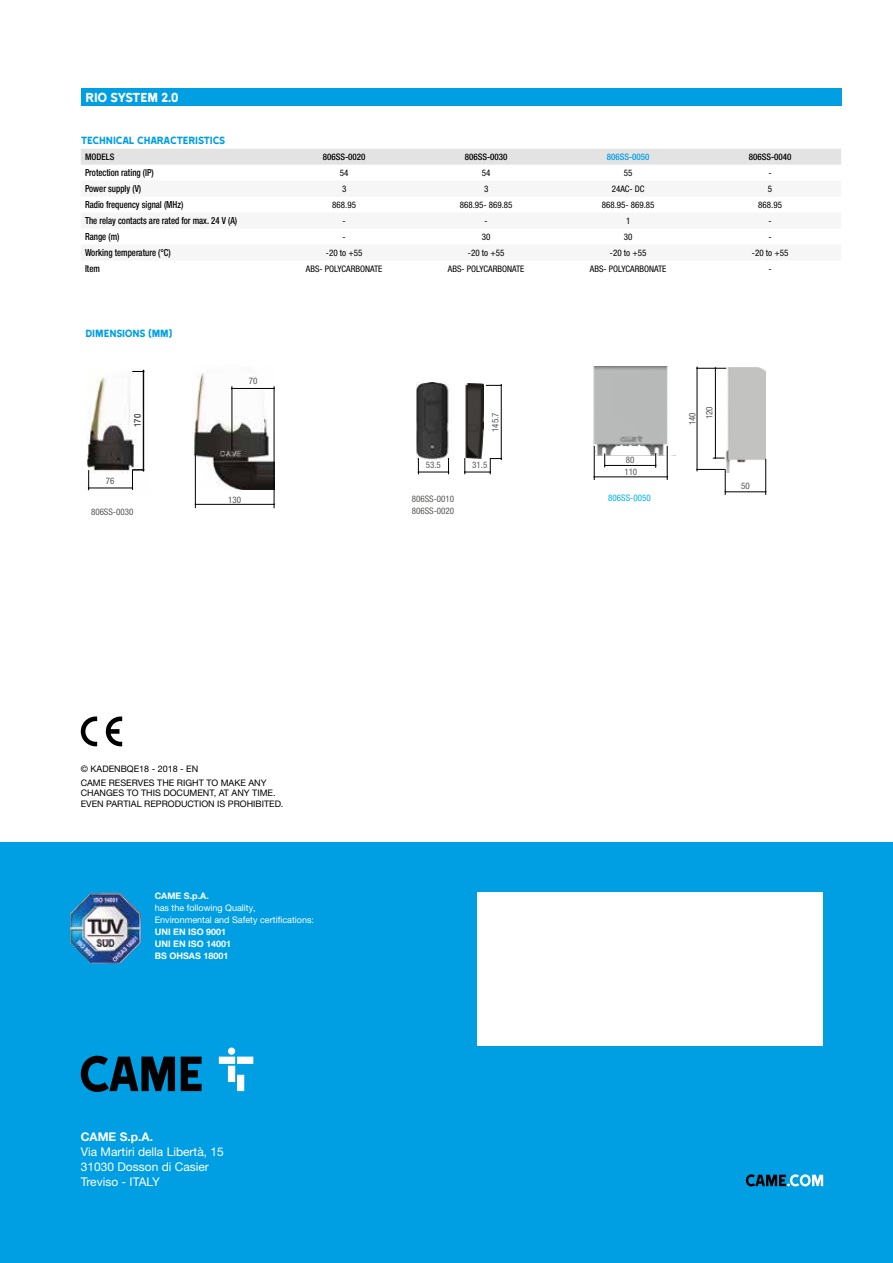
<style>
.page{position:relative;width:893px;height:1263px;background:#fff}
.page>*{position:absolute;margin:0;border:0;box-sizing:border-box;transform-origin:0 0}
.t1{font:15px "Came Type";letter-spacing:-.03em;color:#fff}
.t2{font:12px/15px "Helvetica Neue LTW1 G";color:#fff}
.t3{font:12px "Came Type";letter-spacing:-.025em;color:#009fe3}
.t4{font:700 12px "Helvetica Neue LTW1 G";color:#fff}
.t5{font:500 condensed 9.75px "Helvetica Neue LTW1 G";color:#000;scale:.9 1}
.t6{font:condensed 9px "Helvetica Neue LTW1 G";color:#000}
.t7{font:9px/13.5px "Helvetica Neue LTW1 G";color:#000}
.t8{font:condensed 9px/16.8px "Helvetica Neue LTW1 G";color:#575756}
.t9{font:9px/12px "Helvetica Neue LTW1 G";color:#fff}
.t10{font:700 9px/12px "Helvetica Neue LTW1 G";color:#fff}
.t11{font:500 condensed 9px "Helvetica Neue LTW1 G";color:#000}
.t12{font:500 condensed 9px "Helvetica Neue LTW1 G";color:#009fe3}
.t13{font:condensed 9px "Helvetica Neue LTW1 G";color:#00b1eb}
</style>
<div class="page">
<div style="left:0;top:842px;width:893px;height:421px;background:#009fe3"></div>
<svg style="left:746px;top:1174px;width:77px;height:12px"></svg>
<svg style="left:81px;top:1056px;width:121px;height:36px"></svg>
<svg style="left:219px;top:1047px;width:34px;height:44px"></svg>
<div style="left:477px;top:893px;width:346px;height:153px;background:#fff"></div>
<svg style="left:81px;top:716px;width:16px;height:30px"></svg>
<svg style="left:106px;top:716px;width:16px;height:30px"></svg>
<div style="left:81px;top:149px;width:760px;height:16px;background:#e3e3e3"></div>
<div style="left:81px;top:89px;width:761px;height:17px;background:#009fe3"></div>
<img style="left:70px;top:893px;width:71px;height:70px">
<img style="left:87px;top:370px;width:58px;height:121px">
<img style="left:193px;top:373px;width:81px;height:116px">
<img style="left:416px;top:382px;width:34px;height:81px">
<img style="left:465px;top:384px;width:19px;height:74px">
<img style="left:593px;top:367px;width:82px;height:113px">
<img style="left:700px;top:368px;width:65px;height:104px">
<hr style="left:605px;top:465px;width:51px;height:1px;background:#000">
<hr style="left:594px;top:477px;width:73px;height:1px;background:#000">
<hr style="left:418px;top:472px;width:31px;height:1px;background:#000">
<hr style="left:89px;top:488px;width:43px;height:1px;background:#000">
<svg style="left:604px;top:453px;width:1px;height:14px"></svg>
<hr style="left:594px;top:446px;width:1px;height:34px;background:#000">
<hr style="left:667px;top:446px;width:1px;height:34px;background:#000">
<svg style="left:655px;top:453px;width:1px;height:15px"></svg>
<svg style="left:418px;top:458px;width:1px;height:16px"></svg>
<svg style="left:448px;top:458px;width:1px;height:16px"></svg>
<svg style="left:88px;top:470px;width:1px;height:20px"></svg>
<hr style="left:195px;top:454px;width:1px;height:54px;background:#000">
<hr style="left:232px;top:386px;width:1px;height:69px;background:#000">
<hr style="left:195px;top:504px;width:79px;height:1px;background:#000">
<hr style="left:232px;top:388px;width:42px;height:1px;background:#000">
<hr style="left:274px;top:386px;width:1px;height:122px;background:#000">
<svg style="left:132px;top:469px;width:12px;height:21px"></svg>
<hr style="left:143px;top:370px;width:1px;height:101px;background:#000">
<svg style="left:464px;top:458px;width:38px;height:16px"></svg>
<svg style="left:486px;top:385px;width:15px;height:1px"></svg>
<hr style="left:501px;top:384px;width:1px;height:76px;background:#000">
<hr style="left:725px;top:492px;width:41px;height:1px;background:#000">
<hr style="left:765px;top:459px;width:1px;height:36px;background:#000">
<svg style="left:696px;top:469px;width:30px;height:26px"></svg>
<hr style="left:697px;top:367px;width:1px;height:104px;background:#000">
<hr style="left:715px;top:368px;width:1px;height:90px;background:#000">
<svg style="left:696px;top:367px;width:30px;height:2px"></svg>
<svg style="left:713px;top:457px;width:12px;height:2px"></svg>
<h1 class="t1" style="left:86px;top:89px;width:95px">RIO SYSTEM 2.0</h1>
<h2 class="t3" style="left:81px;top:134px;width:146px">TECHNICAL CHARACTERISTICS</h2>
<p class="t11" style="left:85px;top:151px;width:31px">MODELS</p>
<p class="t11" style="left:323px;top:151px;width:44px">806SS-0020</p>
<p class="t11" style="left:465px;top:151px;width:44px">806SS-0030</p>
<p class="t12" style="left:607px;top:151px;width:44px">806SS-0050</p>
<p class="t11" style="left:749px;top:151px;width:44px">806SS-0040</p>
<p class="t5" style="left:85px;top:167px;width:78px">Protection rating (IP)</p>
<p class="t6" style="left:340px;top:167px;width:10px">54</p>
<p class="t6" style="left:482px;top:167px;width:10px">54</p>
<p class="t6" style="left:624px;top:167px;width:10px">55</p>
<p class="t6" style="left:768px;top:167px;width:5px">-</p>
<p class="t5" style="left:85px;top:183px;width:64px">Power supply (V)</p>
<p class="t6" style="left:342px;top:183px;width:6px">3</p>
<p class="t6" style="left:484px;top:183px;width:6px">3</p>
<p class="t6" style="left:612px;top:183px;width:34px">24AC- DC</p>
<p class="t6" style="left:768px;top:183px;width:6px">5</p>
<p class="t5" style="left:85px;top:199px;width:111px">Radio frequency signal (MHz)</p>
<p class="t6" style="left:332px;top:199px;width:25px">868.95</p>
<p class="t6" style="left:460px;top:199px;width:54px">868.95- 869.85</p>
<p class="t6" style="left:602px;top:199px;width:54px">868.95- 869.85</p>
<p class="t6" style="left:758px;top:199px;width:25px">868.95</p>
<p class="t5" style="left:85px;top:215px;width:171px">The relay contacts are rated for max. 24 V (A)</p>
<p class="t6" style="left:343px;top:215px;width:5px">-</p>
<p class="t6" style="left:485px;top:215px;width:5px">-</p>
<p class="t6" style="left:626px;top:215px;width:6px">1</p>
<p class="t6" style="left:768px;top:215px;width:5px">-</p>
<p class="t5" style="left:85px;top:231px;width:40px">Range (m)</p>
<p class="t6" style="left:343px;top:231px;width:5px">-</p>
<p class="t6" style="left:482px;top:231px;width:10px">30</p>
<p class="t6" style="left:624px;top:231px;width:10px">30</p>
<p class="t6" style="left:768px;top:231px;width:5px">-</p>
<p class="t5" style="left:85px;top:247px;width:97px">Working temperature (°C)</p>
<p class="t6" style="left:326px;top:247px;width:38px">-20 to +55</p>
<p class="t6" style="left:468px;top:247px;width:38px">-20 to +55</p>
<p class="t6" style="left:610px;top:247px;width:38px">-20 to +55</p>
<p class="t6" style="left:752px;top:247px;width:38px">-20 to +55</p>
<p class="t5" style="left:85px;top:263px;width:18px">Item</p>
<p class="t6" style="left:306px;top:263px;width:78px">ABS- POLYCARBONATE</p>
<p class="t6" style="left:448px;top:263px;width:78px">ABS- POLYCARBONATE</p>
<p class="t6" style="left:590px;top:263px;width:78px">ABS- POLYCARBONATE</p>
<p class="t6" style="left:768px;top:263px;width:5px">-</p>
<h2 class="t3" style="left:86px;top:327px;width:88px">DIMENSIONS (MM)</h2>
<p class="t8" style="left:249px;top:372px;width:10px">70</p>
<p class="t8" style="left:106px;top:472px;width:10px">76</p>
<p class="t8" style="left:129px;top:427px;width:14px;rotate:-90deg">170</p>
<p class="t8" style="left:487px;top:432px;width:21px;rotate:-90deg">145.7</p>
<p class="t8" style="left:426px;top:457px;width:17px">53.5</p>
<p class="t8" style="left:472px;top:457px;width:17px">31.5</p>
<p class="t8" style="left:624px;top:454px;width:14px;line-height:11.7px">80<br>110</p>
<p class="t8" style="left:91px;top:503px;width:44px">806SS-0030</p>
<p class="t8" style="left:228px;top:491px;width:14px">130</p>
<p class="t8" style="left:412px;top:493px;width:44px;line-height:12px">806SS-0010<br>806SS-0020</p>
<p class="t13" style="left:608px;top:492px;width:44px">806SS-0050</p>
<p class="t8" style="left:684px;top:419px;width:14px;text-indent:-6px;rotate:-90deg">140<br>120</p>
<p class="t8" style="left:741px;top:477px;width:10px">50</p>
<p class="t7" style="left:81px;top:762px;width:187px">© KADENBQE18 - 2018 - EN<br>CAME RESERVES THE RIGHT TO MAKE ANY</p>
<p class="t7" style="left:81px;top:788px;width:204px;line-height:10.5px">CHANGES TO THIS DOCUMENT, AT ANY TIME.<br>EVEN PARTIAL REPRODUCTION IS PROHIBITED.</p>
<p class="t10" style="left:155px;top:890px;width:56px">CAME S.p.A.</p>
<p class="t9" style="left:155px;top:902px;width:161px">has the following Quality,<br>Environmental and Safety certifications:</p>
<p class="t10" style="left:155px;top:926px;width:78px">UNI EN ISO 9001<br>UNI EN ISO 14001<br>BS OHSAS 18001</p>
<h2 class="t4" style="left:81px;top:1130px;width:74px">CAME S.p.A.</h2>
<h2 class="t2" style="left:81px;top:1144px;width:145px">Via Martiri della Libertà, 15<br>31030 Dosson di Casier<br>Treviso - ITALY</h2>
</div>
